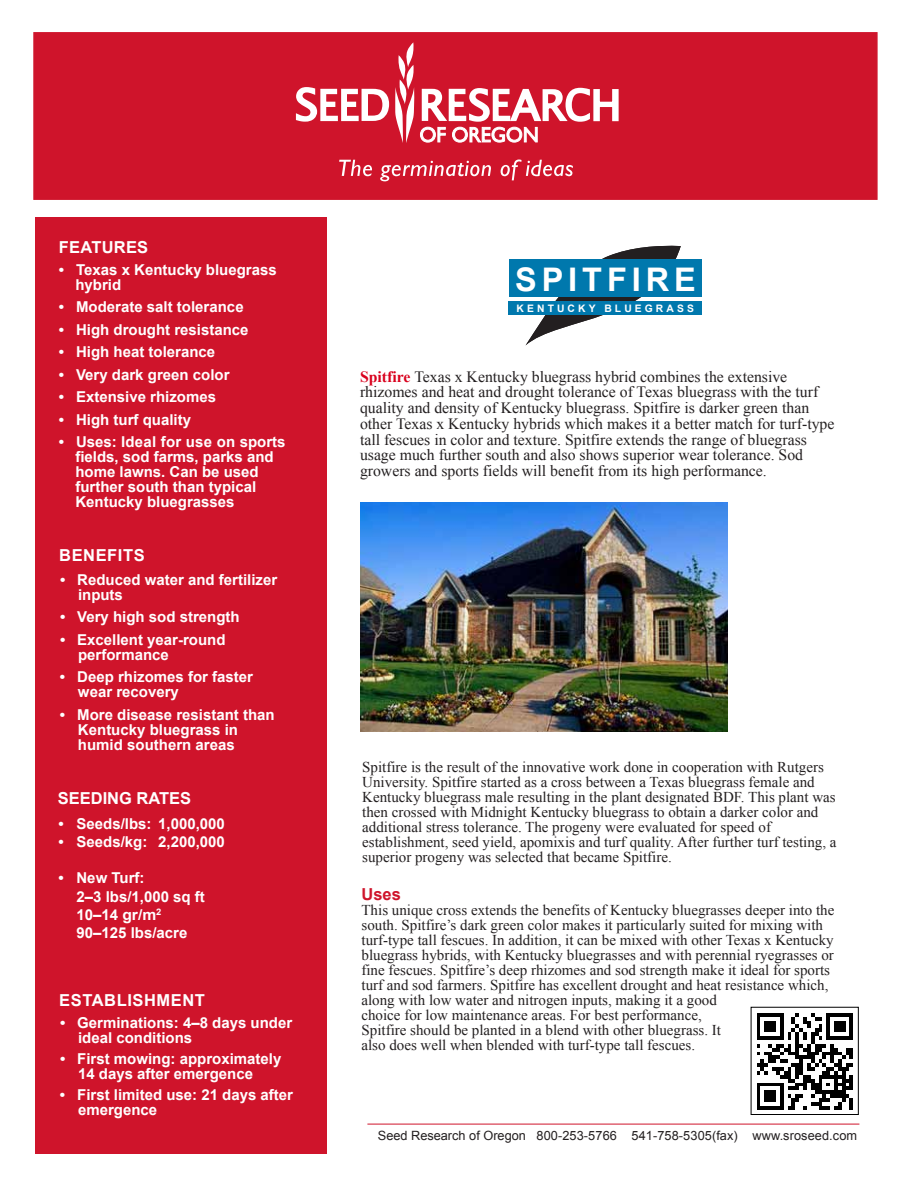
<style>
.page{position:relative;width:918px;height:1188px;background:#fff}
.page>*{position:absolute;margin:0;border:0;box-sizing:border-box;transform-origin:0 0}
.t1{font:700 32.55px "Arial";letter-spacing:.15em;color:#fff}
.t2{font:700 16.5px "Arial";letter-spacing:.025em;color:#fff}
.t3{font:700 16.5px "Arial";color:#fff}
.t4{font:700 16.5px "Arial";color:#cf142b}
.t5{font:15.75px/15.8px "Times New Roman";color:#231f20}
.t6{font:15px/15px "Times New Roman";color:#231f20}
.t7{font:700 15px/15px "Arial";color:#fff}
.t8{font:12.75px "Arial";letter-spacing:.005em;color:#231f20}
.t9{font:700 10.35px "Arial";letter-spacing:.3em;color:#fff}
.s1{font-weight:700;color:#d9001d}
</style>
<div class="page">
<div style="left:35px;top:217px;width:292px;height:936px;background:#cf142b"></div>
<img style="left:360px;top:502px;width:367px;height:230px">
<div style="left:33px;top:32px;width:845px;height:168px;background:#cf142b;border:2px solid #cf142b"></div>
<svg style="left:339px;top:160px;width:33px;height:16px"></svg>
<svg style="left:380px;top:161px;width:111px;height:20px"></svg>
<svg style="left:501px;top:160px;width:72px;height:20px"></svg>
<svg style="left:295px;top:42px;width:324px;height:101px"></svg>
<hr style="left:367px;top:1124px;width:492px;height:1px;background:#cf142b">
<svg style="left:526px;top:245px;width:155px;height:100px"></svg>
<div style="left:509px;top:259px;width:192px;height:37px;background:#0078ad"></div>
<div style="left:509px;top:302px;width:193px;height:13px;background:#0078ad"></div>
<div style="left:751px;top:1007px;width:108px;height:108px;background:#fff;border:1px solid #000"></div>
<svg style="left:757px;top:1013px;width:96px;height:97px"></svg>
<p class="t2" style="left:59px;top:236px;width:91px">FEATURES</p>
<p class="t7" style="left:75px;top:263px;width:203px;text-indent:-16px">• Texas x Kentucky bluegrass hybrid</p>
<p class="t7" style="left:59px;top:300px;width:186px">• Moderate salt tolerance</p>
<p class="t7" style="left:59px;top:323px;width:191px">• High drought resistance</p>
<p class="t7" style="left:59px;top:345px;width:158px">• High heat tolerance</p>
<p class="t7" style="left:59px;top:368px;width:172px">• Very dark green color</p>
<p class="t7" style="left:59px;top:390px;width:159px">• Extensive rhizomes</p>
<p class="t7" style="left:59px;top:413px;width:134px">• High turf quality</p>
<p class="t7" style="left:75px;top:435px;width:212px;text-indent:-16px">• Uses: Ideal for use on sports fields, sod farms, parks and home lawns. Can be used further south than typical<br>Kentucky bluegrasses</p>
<p class="t2" style="left:59px;top:544px;width:87px">BENEFITS</p>
<p class="t7" style="left:78px;top:572px;width:201px;text-indent:-18px">• Reduced water and fertilizer inputs</p>
<p class="t7" style="left:60px;top:610px;width:181px">• Very high sod strength</p>
<p class="t7" style="left:78px;top:632px;width:149px;text-indent:-18px">• Excellent year-round performance</p>
<p class="t7" style="left:78px;top:670px;width:177px;text-indent:-18px">• Deep rhizomes for faster wear recovery</p>
<p class="t7" style="left:78px;top:707px;width:198px;text-indent:-18px">• More disease resistant than<br>Kentucky bluegrass in humid southern areas</p>
<p class="t3" style="left:58px;top:787px;width:135px">SEEDING RATES</p>
<p class="t7" style="left:58px;top:817px;width:168px">• Seeds/lbs: 1,000,000</p>
<p class="t7" style="left:58px;top:835px;width:168px">• Seeds/kg: 2,200,000</p>
<p class="t7" style="left:76px;top:870px;width:130px;line-height:18.3px;text-indent:-18px">• New Turf:<br>2–3 lbs/1,000 sq ft<br>10–14 gr/m<sup>2<br></sup>90–125 lbs/acre</p>
<p class="t2" style="left:59px;top:989px;width:147px">ESTABLISHMENT</p>
<p class="t7" style="left:78px;top:1016px;width:216px;text-indent:-18px">• Germinations: 4–8 days under ideal conditions</p>
<p class="t7" style="left:78px;top:1052px;width:205px;text-indent:-18px">• First mowing: approximately<br>14 days after emergence</p>
<p class="t7" style="left:78px;top:1088px;width:217px;text-indent:-18px">• First limited use: 21 days after emergence</p>
<h1 class="t1" style="left:515px;top:258px;width:182px">SPITFIRE</h1>
<p class="t9" style="left:517px;top:301px;width:179px">KENTUCKY BLUEGRASS</p>
<p class="t5" style="left:360px;top:368px;width:476px"><span class="s1">Spitfire</span> Texas x Kentucky bluegrass hybrid combines the extensive rhizomes and heat and drought tolerance of Texas bluegrass with the turf quality and density of Kentucky bluegrass. Spitfire is darker green than other Texas x Kentucky hybrids which makes it a better match for turf-type tall fescues in color and texture. Spitfire extends the range of bluegrass usage much further south and also shows superior wear tolerance. Sod growers and sports fields will benefit from its high performance.</p>
<p class="t6" style="left:362px;top:760px;width:476px">Spitfire is the result of the innovative work done in cooperation with Rutgers University. Spitfire started as a cross between a Texas bluegrass female and Kentucky bluegrass male resulting in the plant designated BDF. This plant was then crossed with Midnight Kentucky bluegrass to obtain a darker color and additional stress tolerance. The progeny were evaluated for speed of establishment, seed yield, apomixis and turf quality. After further turf testing, a superior progeny was selected that became Spitfire.</p>
<p class="t4" style="left:362px;top:883px;width:41px">Uses</p>
<p class="t6" style="left:362px;top:902px;width:474px">This unique cross extends the benefits of Kentucky bluegrasses deeper into the south. Spitfire’s dark green color makes it particularly suited for mixing with turf-type tall fescues. In addition, it can be mixed with other Texas x Kentucky bluegrass hybrids, with Kentucky bluegrasses and with perennial ryegrasses or fine fescues. Spitfire’s deep rhizomes and sod strength make it ideal for sports turf and sod farmers. Spitfire has excellent drought and heat resistance which, along with low water and nitrogen inputs, making it a good<br>choice for low maintenance areas. For best performance,<br>Spitfire should be planted in a blend with other bluegrass. It<br>also does well when blended with turf-type tall fescues.</p>
<p class="t8" style="left:378px;top:1128px;width:481px">Seed Research of Oregon 800-253-5766 541-758-5305(fax) www.sroseed.com</p>
</div>
